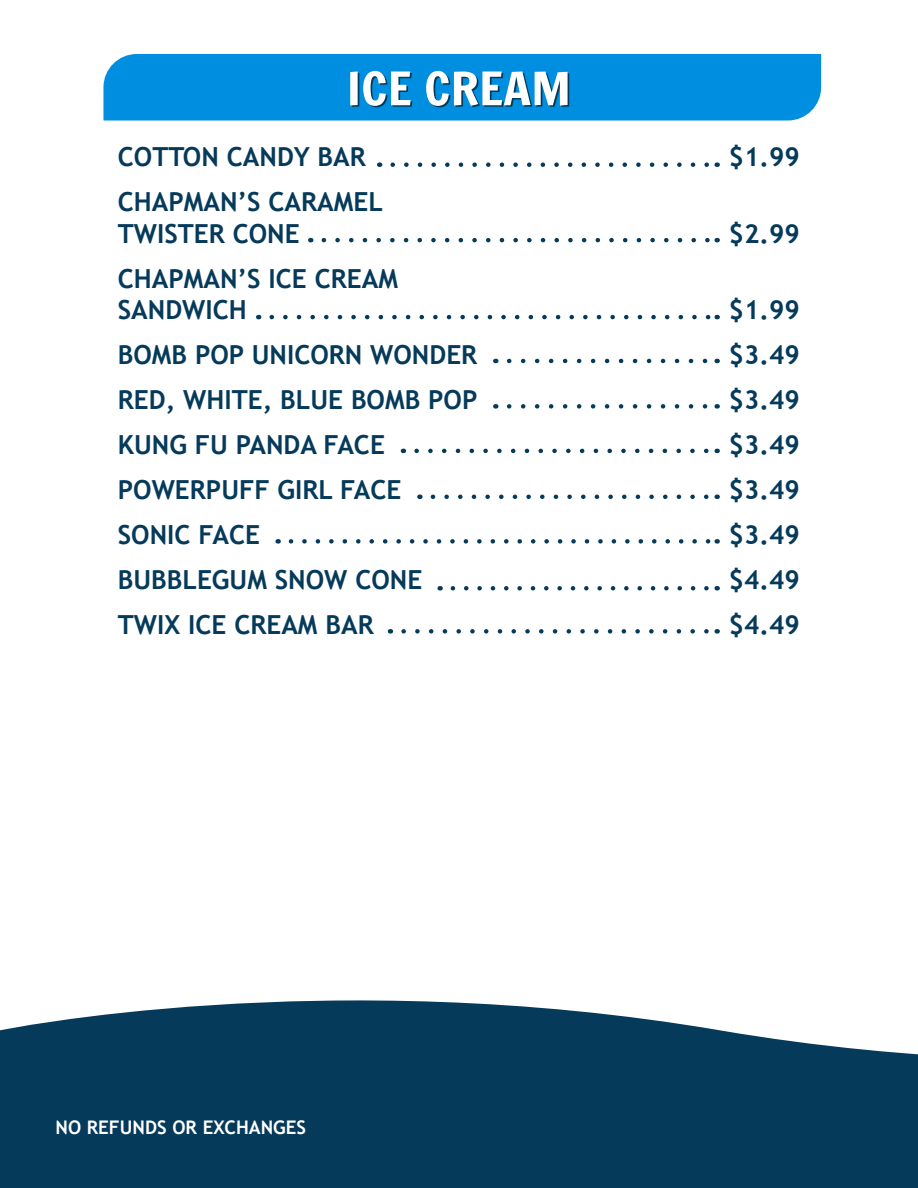
<style>
.page{position:relative;width:918px;height:1188px;background:#fff}
.page>*{position:absolute;margin:0;border:0;box-sizing:border-box;transform-origin:0 0}
.t1{font:45px "Francois One";color:#fff;scale:1.12 1}
.t2{font:700 26.25px/31.5px "Trebuchet MS";color:#063a5a}
.t3{font:700 18.75px "Trebuchet MS";color:#fff}
</style>
<div class="page">
<svg style="left:0;top:1000px;width:918px;height:188px;background:#1d4c69"></svg>
<div style="left:103px;top:54px;width:718px;height:67px;background:#008fe0"></div>
<svg style="left:393px;top:162px;width:316px;height:5px"></svg>
<svg style="left:324px;top:238px;width:386px;height:4px"></svg>
<svg style="left:509px;top:359px;width:199px;height:4px"></svg>
<svg style="left:272px;top:315px;width:438px;height:4px"></svg>
<svg style="left:509px;top:404px;width:199px;height:5px"></svg>
<svg style="left:417px;top:449px;width:292px;height:4px"></svg>
<svg style="left:433px;top:495px;width:276px;height:4px"></svg>
<svg style="left:291px;top:539px;width:419px;height:5px"></svg>
<svg style="left:453px;top:586px;width:256px;height:5px"></svg>
<svg style="left:404px;top:629px;width:305px;height:5px"></svg>
<p class="t1" style="left:347px;top:63px;width:202px">ICE CREAM</p>
<p class="t2" style="left:118px;top:141px;width:249px">COTTON CANDY BAR</p>
<p class="t2" style="left:118px;top:186px;width:267px">CHAPMAN’S CARAMEL<br>TWISTER CONE</p>
<p class="t2" style="left:118px;top:263px;width:282px">CHAPMAN’S ICE CREAM<br>SANDWICH</p>
<p class="t2" style="left:118px;top:339px;width:361px">BOMB POP UNICORN WONDER</p>
<p class="t2" style="left:118px;top:384px;width:361px">RED, WHITE, BLUE BOMB POP</p>
<p class="t2" style="left:118px;top:429px;width:269px">KUNG FU PANDA FACE</p>
<p class="t2" style="left:118px;top:474px;width:285px">POWERPUFF GIRL FACE</p>
<p class="t2" style="left:118px;top:519px;width:144px">SONIC FACE</p>
<p class="t2" style="left:118px;top:564px;width:306px">BUBBLEGUM SNOW CONE</p>
<p class="t2" style="left:118px;top:609px;width:257px">TWIX ICE CREAM BAR</p>
<p class="t2" style="left:729px;top:141px;width:73px">$1.99</p>
<p class="t2" style="left:729px;top:218px;width:73px">$2.99</p>
<p class="t2" style="left:729px;top:294px;width:73px">$1.99</p>
<p class="t2" style="left:729px;top:339px;width:73px">$3.49</p>
<p class="t2" style="left:729px;top:384px;width:73px">$3.49</p>
<p class="t2" style="left:729px;top:429px;width:73px">$3.49</p>
<p class="t2" style="left:729px;top:474px;width:73px">$3.49</p>
<p class="t2" style="left:729px;top:519px;width:73px">$3.49</p>
<p class="t2" style="left:729px;top:564px;width:73px">$4.49</p>
<p class="t2" style="left:729px;top:609px;width:73px">$4.49</p>
<p class="t3" style="left:56px;top:1116px;width:252px">NO REFUNDS OR EXCHANGES</p>
</div>
